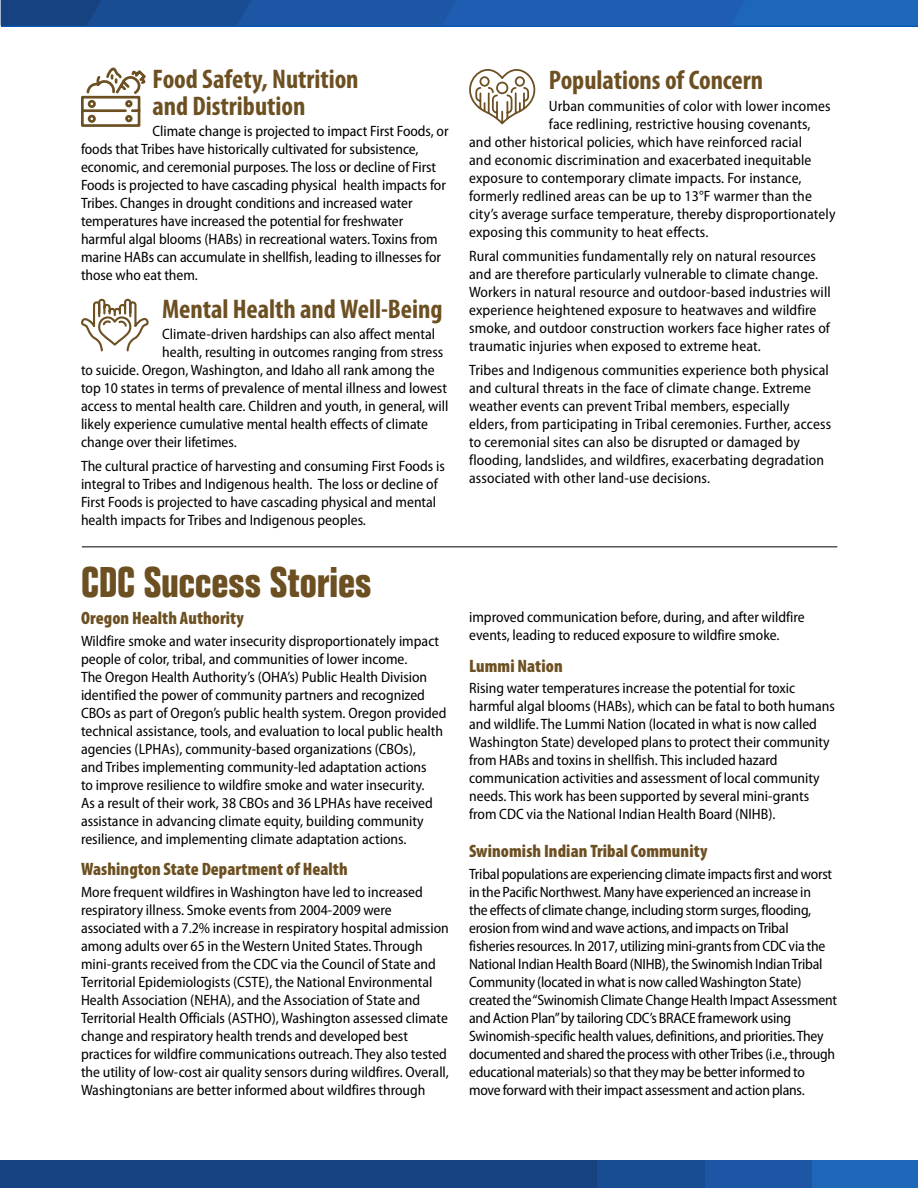
<style>
.page{position:relative;width:918px;height:1188px;background:#fff}
.page>*{position:absolute;margin:0;border:0;box-sizing:border-box;transform-origin:0 0}
.H4_for_TOC{font:700 condensed 42px "Folio Std";color:#6d5022}
.H5{font:700 condensed 27px/27px "Myriad Pro";color:#6d5022}
.H5_alt_Black_Font{font:900 condensed 18px "Myriad Pro";letter-spacing:.005em;color:#6d5022}
.t1{font:semi-condensed 15px/18px "Myriad Pro";color:#000}
</style>
<div class="page">
<div style="left:0;top:1161px;width:598px;height:27px;background:#164380"></div>
<div style="left:812px;top:1161px;width:106px;height:27px;background:#1d66b8"></div>
<div style="left:705px;top:1161px;width:107px;height:27px;background:#1c56a4"></div>
<div style="left:598px;top:1161px;width:107px;height:27px;background:#194d93"></div>
<hr style="left:1px;top:25px;width:917px;height:2px;background:#0057b7">
<svg style="left:1px;top:0;width:917px;height:26px;background:#1b57a6"></svg>
<svg style="left:81px;top:298px;width:68px;height:54px"></svg>
<svg style="left:469px;top:69px;width:67px;height:56px"></svg>
<hr style="left:82px;top:546px;width:755px;height:1px;background:#000">
<svg style="left:81px;top:67px;width:65px;height:60px"></svg>
<h2 class="H5" style="left:153px;top:66px;width:208px">Food Safety, Nutrition and Distribution</h2>
<p class="t1" style="left:81px;top:123px;width:369px;text-indent:72px">Climate change is projected to impact First Foods, or foods that Tribes have historically cultivated for subsistence, economic, and ceremonial purposes. The loss or decline of First Foods is projected to have cascading physical health impacts for Tribes. Changes in drought conditions and increased water temperatures have increased the potential for freshwater harmful algal blooms (HABs) in recreational waters. Toxins from marine HABs can accumulate in shellfish, leading to illnesses for those who eat them.</p>
<h2 class="H5" style="left:162px;top:295px;width:282px">Mental Health and Well-Being</h2>
<p class="t1" style="left:162px;top:325px;width:275px">Climate-driven hardships can also affect mental</p>
<p class="t1" style="left:162px;top:343px;width:283px">health, resulting in outcomes ranging from stress</p>
<p class="t1" style="left:81px;top:361px;width:355px">to suicide. Oregon, Washington, and Idaho all rank among the</p>
<p class="t1" style="left:81px;top:379px;width:368px">top 10 states in terms of prevalence of mental illness and lowest</p>
<p class="t1" style="left:81px;top:397px;width:369px">access to mental health care. Children and youth, in general, will</p>
<p class="t1" style="left:81px;top:415px;width:349px">likely experience cumulative mental health effects of climate</p>
<p class="t1" style="left:81px;top:433px;width:157px">change over their lifetimes.</p>
<p class="t1" style="left:81px;top:457px;width:365px">The cultural practice of harvesting and consuming First Foods is integral to Tribes and Indigenous health. The loss or decline of First Foods is projected to have cascading physical and mental health impacts for Tribes and Indigenous peoples.</p>
<h2 class="H4_for_TOC" style="left:81px;top:559px;width:292px">CDC Success Stories</h2>
<h5 class="H5_alt_Black_Font" style="left:81px;top:608px;width:165px">Oregon Health Authority</h5>
<p class="t1" style="left:81px;top:632px;width:367px">Wildfire smoke and water insecurity disproportionately impact people of color, tribal, and communities of lower income.<br>The Oregon Health Authority’s (OHA’s) Public Health Division identified the power of community partners and recognized CBOs as part of Oregon’s public health system. Oregon provided technical assistance, tools, and evaluation to local public health agencies (LPHAs), community-based organizations (CBOs),<br>and Tribes implementing community-led adaptation actions<br>to improve resilience to wildfire smoke and water insecurity.<br>As a result of their work, 38 CBOs and 36 LPHAs have received assistance in advancing climate equity, building community resilience, and implementing climate adaptation actions.</p>
<h5 class="H5_alt_Black_Font" style="left:81px;top:859px;width:268px">Washington State Department of Health</h5>
<p class="t1" style="left:81px;top:883px;width:369px">More frequent wildfires in Washington have led to increased respiratory illness. Smoke events from 2004-2009 were associated with a 7.2% increase in respiratory hospital admission among adults over 65 in the Western United States. Through mini-grants received from the CDC via the Council of State and Territorial Epidemiologists (CSTE), the National Environmental Health Association (NEHA), and the Association of State and Territorial Health Officials (ASTHO), Washington assessed climate change and respiratory health trends and developed best practices for wildfire communications outreach. They also tested the utility of low-cost air quality sensors during wildfires. Overall, Washingtonians are better informed about wildfires through</p>
<h2 class="H5" style="left:549px;top:67px;width:216px">Populations of Concern</h2>
<p class="t1" style="left:549px;top:97px;width:283px">Urban communities of color with lower incomes</p>
<p class="t1" style="left:549px;top:115px;width:263px">face redlining, restrictive housing covenants,</p>
<p class="t1" style="left:469px;top:133px;width:334px">and other historical policies, which have reinforced racial</p>
<p class="t1" style="left:469px;top:151px;width:344px">and economic discrimination and exacerbated inequitable</p>
<p class="t1" style="left:469px;top:169px;width:334px">exposure to contemporary climate impacts. For instance,</p>
<p class="t1" style="left:469px;top:187px;width:344px">formerly redlined areas can be up to 13°F warmer than the</p>
<p class="t1" style="left:469px;top:205px;width:368px">city’s average surface temperature, thereby disproportionately</p>
<p class="t1" style="left:469px;top:223px;width:241px">exposing this community to heat effects.</p>
<p class="t1" style="left:469px;top:247px;width:363px">Rural communities fundamentally rely on natural resources and are therefore particularly vulnerable to climate change.<br>Workers in natural resource and outdoor-based industries will experience heightened exposure to heatwaves and wildfire smoke, and outdoor construction workers face higher rates of traumatic injuries when exposed to extreme heat.</p>
<p class="t1" style="left:469px;top:361px;width:364px">Tribes and Indigenous communities experience both physical and cultural threats in the face of climate change. Extreme weather events can prevent Tribal members, especially elders, from participating in Tribal ceremonies. Further, access to ceremonial sites can also be disrupted or damaged by flooding, landslides, and wildfires, exacerbating degradation associated with other land-use decisions.</p>
<p class="t1" style="left:469px;top:609px;width:337px">improved communication before, during, and after wildfire events, leading to reduced exposure to wildfire smoke.</p>
<h5 class="H5_alt_Black_Font" style="left:469px;top:656px;width:95px">Lummi Nation</h5>
<p class="t1" style="left:469px;top:679px;width:367px">Rising water temperatures increase the potential for toxic harmful algal blooms (HABs), which can be fatal to both humans and wildlife. The Lummi Nation (located in what is now called Washington State) developed plans to protect their community from HABs and toxins in shellfish. This included hazard communication activities and assessment of local community needs. This work has been supported by several mini-grants from CDC via the National Indian Health Board (NIHB).</p>
<h5 class="H5_alt_Black_Font" style="left:469px;top:841px;width:240px">Swinomish Indian Tribal Community</h5>
<p class="t1" style="left:469px;top:865px;width:369px">Tribal populations are experiencing climate impacts first and worst in the Pacific Northwest. Many have experienced an increase in<br>the effects of climate change, including storm surges, flooding, erosion from wind and wave actions, and impacts on Tribal fisheries resources. In 2017, utilizing mini-grants from CDC via the National Indian Health Board (NIHB), the Swinomish Indian Tribal Community (located in what is now called Washington State) created the “Swinomish Climate Change Health Impact Assessment and Action Plan” by tailoring CDC’s BRACE framework using Swinomish-specific health values, definitions, and priorities. They documented and shared the process with other Tribes (i.e., through educational materials) so that they may be better informed to move forward with their impact assessment and action plans.</p>
</div>
